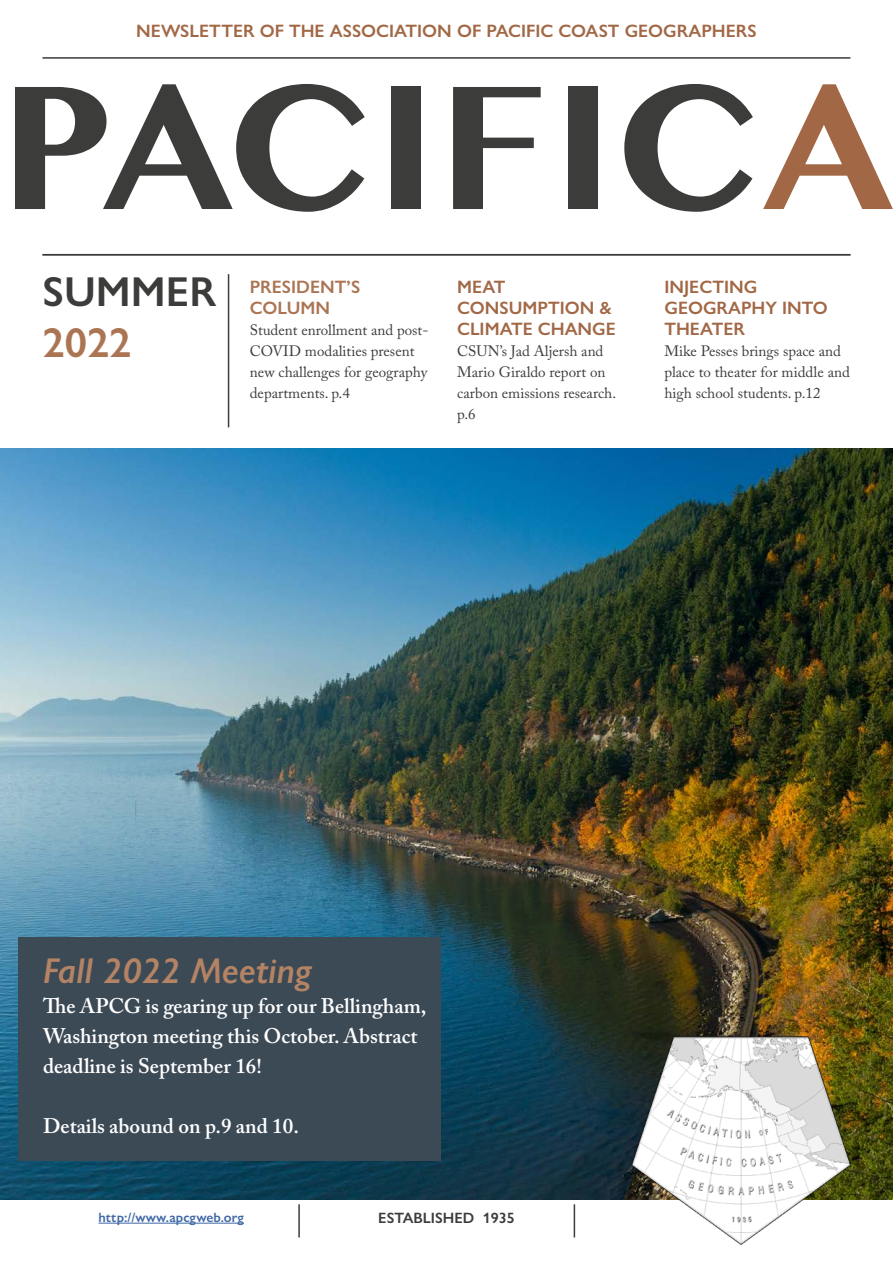
<style>
.page{position:relative;width:893px;height:1263px;background:#fff}
.page>*{position:absolute;margin:0;border:0;box-sizing:border-box;transform-origin:0 0}
.t1{font:700 175.5px "Lao MN";letter-spacing:.005em;color:#3c3c3b}
.t2{font:600 42px "Gill Sans Nova";color:#3c3c3b}
.t3{font:600 42px "Gill Sans Nova";color:#ab7554}
.t4{font:italic 600 36px "Gill Sans Nova";color:#b48364}
.t5{font:600 21px/30px "Adobe Caslon Pro";color:#fff}
.t6{font:600 18px/21px "Gill Sans Nova";color:#a26846}
.t7{font:600 18px/21px "Gill Sans Nova";color:#ab7554}
.t8{font:15px/21px "Adobe Caslon Pro";color:#3c3c3b}
.t9{font:600 15px "Gill Sans Nova";color:#3c3c3b}
.t10{font:600 13.5px "Gill Sans Nova";color:#3f68a5}
.s1{color:#a26846}
</style>
<div class="page">
<img style="left:0;top:449px;width:893px;height:750px">
<hr style="left:98px;top:1223px;width:146px;height:1px;background:#3f68a5">
<hr style="left:43px;top:57px;width:807px;height:2px;background:#3c3c3b">
<hr style="left:298px;top:1204px;width:2px;height:33px;background:#3c3c3b">
<hr style="left:574px;top:1204px;width:1px;height:33px;background:#3c3c3b">
<hr style="left:228px;top:274px;width:1px;height:153px;background:#3c3c3b">
<div style="left:18px;top:938px;width:422px;height:223px;background:#3c4a56"></div>
<hr style="left:43px;top:254px;width:807px;height:1px;background:#3c3c3b">
<img style="left:631px;top:1036px;width:220px;height:209px">
<p class="t6" style="left:136px;top:20px;width:622px">NEWSLETTER OF THE ASSOCIATION OF PACIFIC COAST GEOGRAPHERS</p>
<h1 class="t1" style="left:0;top:29px;width:894px">PACIFIC<span class="s1">A</span></h1>
<h2 class="t2" style="left:43px;top:266px;width:175px">SUMMER</h2>
<h2 class="t3" style="left:43px;top:317px;width:91px">2022</h2>
<p class="t7" style="left:250px;top:276px;width:112px">PRESIDENT’S<br>COLUMN</p>
<p class="t8" style="left:250px;top:320px;width:180px">Student enrollment and post-<br>COVID modalities present new challenges for geography departments. p.4</p>
<p class="t6" style="left:457px;top:276px;width:160px">MEAT<br>CONSUMPTION &amp;<br>CLIMATE CHANGE</p>
<p class="t8" style="left:457px;top:341px;width:161px">CSUN’s Jad Aljersh and<br>Mario Giraldo report on carbon emissions research. p.6</p>
<p class="t6" style="left:664px;top:276px;width:165px">INJECTING<br>GEOGRAPHY INTO<br>THEATER</p>
<p class="t8" style="left:664px;top:341px;width:187px">Mike Pesses brings space and place to theater for middle and high school students. p.12</p>
<h3 class="t4" style="left:43px;top:949px;width:270px">Fall 2022 Meeting</h3>
<h3 class="t5" style="left:43px;top:991px;width:385px">The APCG is gearing up for our Bellingham,<br>Washington meeting this October. Abstract deadline is September 16!</h3>
<h3 class="t5" style="left:43px;top:1111px;width:257px">Details abound on p.9 and 10.</h3>
<p class="t10" style="left:98px;top:1209px;width:147px">http://www.apcgweb.org</p>
<p class="t9" style="left:378px;top:1208px;width:138px">ESTABLISHED 1935</p>
</div>
